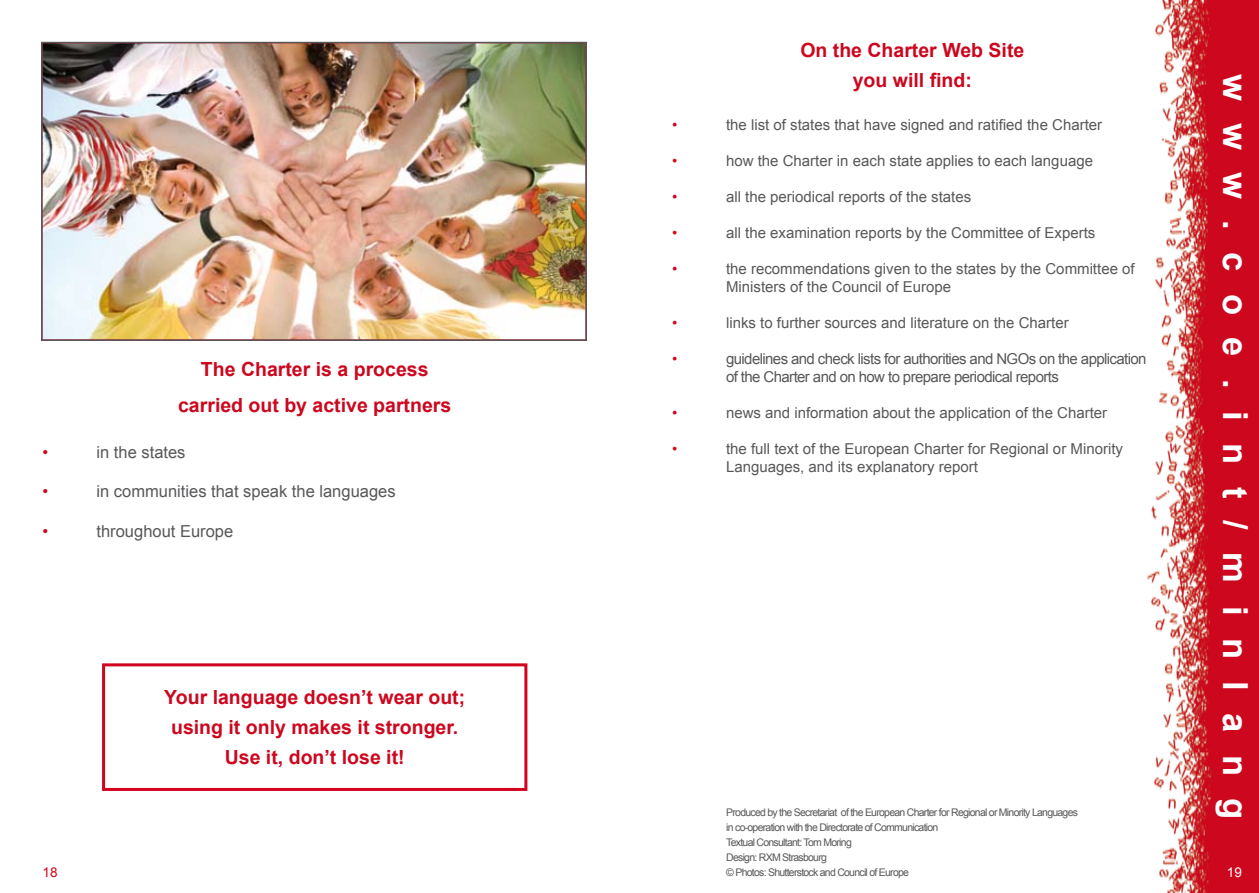
<style>
.page{position:relative;width:1259px;height:893px;background:#fff}
.page>*{position:absolute;margin:0;border:0;box-sizing:border-box;transform-origin:0 0}
.t1{font:700 34.5px "Arial";letter-spacing:.65em;color:#fff}
.t2{font:700 19.5px/30px "Arial";color:#cc071e;text-align:center}
.t3{font:16.5px "Arial";color:#58585a}
.t4{font:16.5px "Arial";color:#cc071e}
.t5{font:15px/18px "Arial";color:#58585a}
.t6{font:15px/18px "Arial";letter-spacing:-.04em;color:#58585a}
.t7{font:15px "Arial";color:#cc071e}
.t8{font:13.5px "Arial";color:#cc071e}
.t9{font:13.5px "Arial";color:#fff}
.t10{font:10.5px/15px "Arial";letter-spacing:-.07em;color:#58585a}
</style>
<div class="page">
<div style="left:629px;top:0;width:630px;height:893px;background:#cc071e"></div>
<div style="left:629px;top:0;width:583px;height:893px;background:#fff"></div>
<img style="left:45px;top:46px;width:538px;height:291px">
<div style="left:41px;top:42px;width:546px;height:299px;border:2px solid #58585a"></div>
<div style="left:102px;top:663px;width:425px;height:128px;border:3px solid #d3021d"></div>
<h2 class="t2" style="left:178px;top:351px;width:275px;line-height:36px">The Charter is a process carried out by active partners</h2>
<p class="t4" style="left:43px;top:442px;width:7px">•</p>
<p class="t3" style="left:97px;top:442px;width:90px">in the states</p>
<p class="t4" style="left:43px;top:482px;width:7px">•</p>
<p class="t3" style="left:97px;top:482px;width:300px">in communities that speak the languages</p>
<p class="t4" style="left:43px;top:522px;width:7px">•</p>
<p class="t3" style="left:97px;top:522px;width:138px">throughout Europe</p>
<h2 class="t2" style="left:164px;top:682px;width:302px">Your language doesn’t wear out; using it only makes it stronger.<br>Use it, don’t lose it!</h2>
<h2 class="t2" style="left:800px;top:35px;width:225px">On the Charter Web Site you will find:</h2>
<p class="t7" style="left:672px;top:116px;width:7px">•</p>
<p class="t5" style="left:726px;top:116px;width:378px">the list of states that have signed and ratified the Charter</p>
<p class="t7" style="left:672px;top:152px;width:7px">•</p>
<p class="t5" style="left:726px;top:152px;width:368px">how the Charter in each state applies to each language</p>
<p class="t7" style="left:672px;top:188px;width:7px">•</p>
<p class="t5" style="left:726px;top:188px;width:247px">all the periodical reports of the states</p>
<p class="t7" style="left:672px;top:224px;width:7px">•</p>
<p class="t5" style="left:726px;top:224px;width:371px">all the examination reports by the Committee of Experts</p>
<p class="t7" style="left:672px;top:260px;width:7px">•</p>
<p class="t5" style="left:726px;top:260px;width:410px">the recommendations given to the states by the Committee of<br>Ministers of the Council of Europe</p>
<p class="t7" style="left:672px;top:314px;width:7px">•</p>
<p class="t5" style="left:726px;top:314px;width:344px">links to further sources and literature on the Charter</p>
<p class="t7" style="left:672px;top:350px;width:7px">•</p>
<p class="t6" style="left:726px;top:350px;width:422px">guidelines and check lists for authorities and NGOs on the application of the Charter and on how to prepare periodical reports</p>
<p class="t7" style="left:672px;top:404px;width:7px">•</p>
<p class="t5" style="left:726px;top:404px;width:383px">news and information about the application of the Charter</p>
<p class="t7" style="left:672px;top:440px;width:7px">•</p>
<p class="t5" style="left:726px;top:440px;width:398px">the full text of the European Charter for Regional or Minority<br>Languages, and its explanatory report</p>
<p class="t10" style="left:726px;top:805px;width:353px">Produced by the Secretariat of the European Charter for Regional or Minority Languages in co-operation with the Directorate of Communication<br>Textual Consultant: Tom Moring<br>Design: RXM Strasbourg</p>
<h1 class="t1" style="left:1254px;top:74px;width:747px;rotate:90deg">www.coe.int/minlang</h1>
<p class="t8" style="left:43px;top:864px;width:17px">18</p>
<p class="t10" style="left:726px;top:865px;width:184px">© Photos: Shutterstock and Council of Europe</p>
<p class="t9" style="left:1227px;top:864px;width:17px">19</p>
</div>
